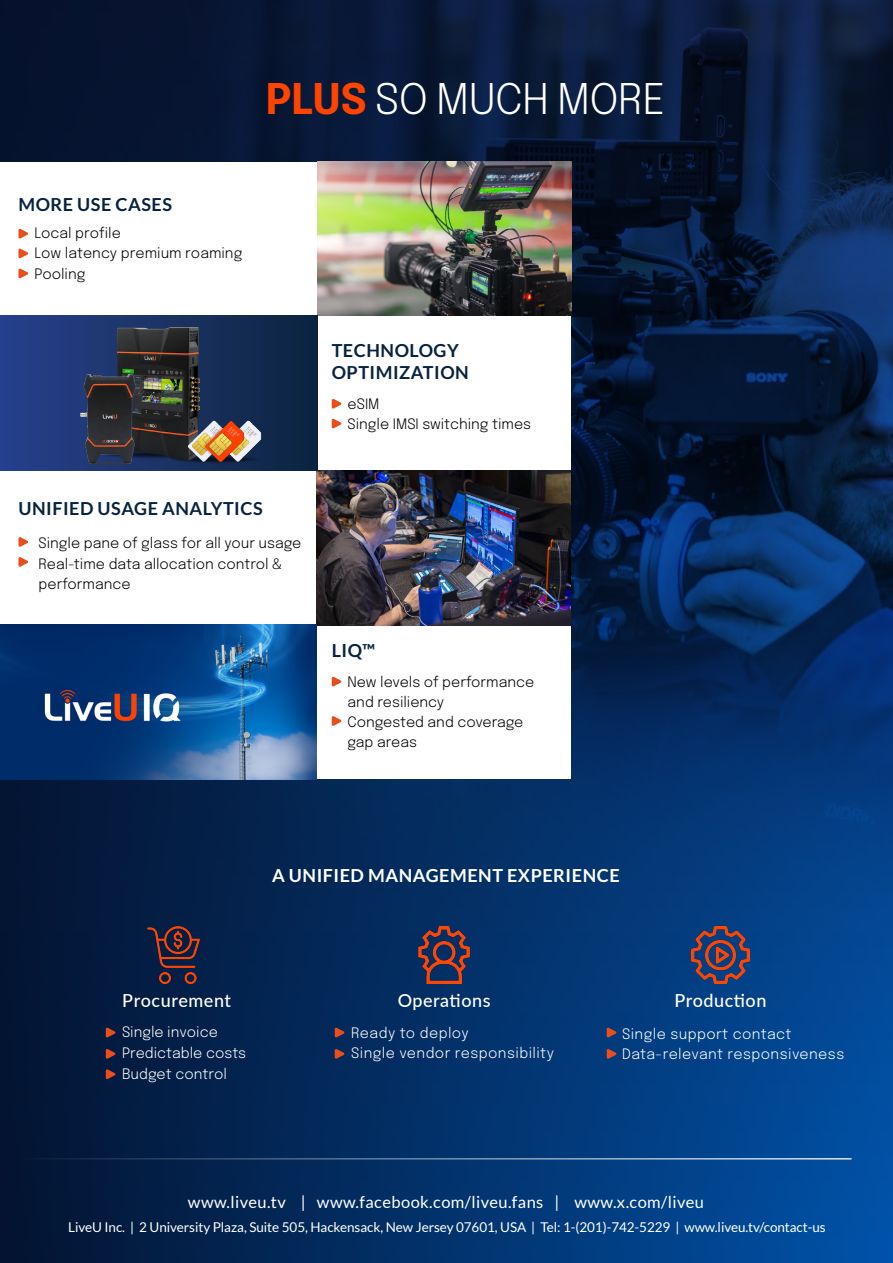
<style>
.page{position:relative;width:893px;height:1263px;background:#fff}
.page>*{position:absolute;margin:0;border:0;box-sizing:border-box;transform-origin:0 0}
.t1{font:300 42px "Epilogue";letter-spacing:-.005em;color:#fff}
.t2{font:700 18px/21.5px "Lato";letter-spacing:.03em;color:#082340}
.t3{font:500 18px "Lato";letter-spacing:.03em;color:#fff}
.t4{font:700 18px "Lato";letter-spacing:.03em;color:#fff}
.t5{font:16.5px "Lato";letter-spacing:.025em;color:#fff}
.t6{font:300 14.4px/20.1px "Epilogue";color:#000}
.t7{font:300 14.4px/20.1px "Epilogue";letter-spacing:.03em;color:#fff}
.t8{font:300 14.4px/20.7px "Epilogue";color:#fff}
.t9{font:13.5px "Lato";letter-spacing:-.005em;color:#fff}
.s1{font-weight:700;color:#ff4401}
</style>
<div class="page">
<img style="left:0;top:0;width:893px;height:1263px">
<div style="left:0;top:162px;width:571px;height:154px;background:#fff"></div>
<div style="left:0;top:470px;width:571px;height:155px;background:#fff"></div>
<img style="left:317px;top:162px;width:255px;height:154px">
<div style="left:0;top:316px;width:571px;height:154px;background:#fff"></div>
<div style="left:0;top:624px;width:571px;height:155px;background:#fff"></div>
<img style="left:317px;top:471px;width:254px;height:154px">
<img style="left:0;top:625px;width:317px;height:155px">
<svg style="left:18px;top:229px;width:10px;height:10px"></svg>
<svg style="left:18px;top:249px;width:10px;height:9px"></svg>
<svg style="left:18px;top:269px;width:10px;height:9px"></svg>
<svg style="left:18px;top:537px;width:10px;height:10px"></svg>
<svg style="left:18px;top:557px;width:10px;height:10px"></svg>
<svg style="left:332px;top:399px;width:9px;height:10px"></svg>
<svg style="left:332px;top:419px;width:9px;height:9px"></svg>
<svg style="left:332px;top:677px;width:9px;height:9px"></svg>
<svg style="left:106px;top:1028px;width:10px;height:9px"></svg>
<svg style="left:106px;top:1049px;width:10px;height:10px"></svg>
<svg style="left:106px;top:1069px;width:10px;height:10px"></svg>
<svg style="left:335px;top:1028px;width:10px;height:9px"></svg>
<svg style="left:335px;top:1049px;width:10px;height:10px"></svg>
<svg style="left:607px;top:1028px;width:10px;height:9px"></svg>
<svg style="left:607px;top:1049px;width:10px;height:10px"></svg>
<img style="left:148px;top:926px;width:57px;height:57px">
<img style="left:416px;top:926px;width:57px;height:57px">
<hr style="left:21px;top:1158px;width:830px;height:1px;background:#fff">
<img style="left:692px;top:926px;width:57px;height:57px">
<div style="left:0;top:316px;width:317px;height:155px;background:linear-gradient(to right,#28418d,#0d253f)"></div>
<img style="left:81px;top:327px;width:185px;height:140px">
<svg style="left:332px;top:716px;width:9px;height:10px"></svg>
<h1 class="t1" style="left:266px;top:69px;width:401px"><span class="s1">PLUS</span> SO MUCH MORE</h1>
<p class="t2" style="left:18px;top:194px;width:155px">MORE USE CASES</p>
<p class="t6" style="left:34px;top:222px;width:209px">Local profile<br>Low latency premium roaming<br>Pooling</p>
<p class="t2" style="left:332px;top:340px;width:139px">TECHNOLOGY<br>OPTIMIZATION</p>
<p class="t6" style="left:348px;top:393px;width:185px">eSIM<br>Single IMSI switching times</p>
<p class="t2" style="left:18px;top:497px;width:246px">UNIFIED USAGE ANALYTICS</p>
<p class="t6" style="left:39px;top:532px;width:264px">Single pane of glass for all your usage<br>Real-time data allocation control &amp; performance</p>
<p class="t2" style="left:332px;top:640px;width:45px">LIQTM</p>
<p class="t6" style="left:348px;top:671px;width:188px">New levels of performance and resiliency<br>Congested and coverage gap areas</p>
<p class="t4" style="left:272px;top:865px;width:349px">A UNIFIED MANAGEMENT EXPERIENCE</p>
<p class="t3" style="left:122px;top:988px;width:110px">Procurement</p>
<p class="t8" style="left:122px;top:1021px;width:126px">Single invoice<br>Predictable costs<br>Budget control</p>
<p class="t3" style="left:398px;top:988px;width:94px">Operations</p>
<p class="t7" style="left:351px;top:1021px;width:204px">Ready to deploy<br>Single vendor responsibility</p>
<p class="t3" style="left:675px;top:988px;width:93px">Production</p>
<p class="t7" style="left:622px;top:1022px;width:224px">Single support contact<br>Data-relevant responsiveness</p>
<p class="t5" style="left:301px;top:1193px;width:6px">|</p>
<p class="t5" style="left:555px;top:1193px;width:6px">|</p>
<p class="t5" style="left:188px;top:1193px;width:100px">www.liveu.tv</p>
<p class="t9" style="left:68px;top:1220px;width:759px">LiveU Inc. | 2 University Plaza, Suite 505, Hackensack, New Jersey 07601, USA | Tel: 1-(201)-742-5229 | www.liveu t v. /contact-us</p>
<p class="t5" style="left:317px;top:1193px;width:228px">www.facebook.com/liveu.fans</p>
<p class="t5" style="left:574px;top:1193px;width:131px">www .x. com/liveu</p>
</div>
